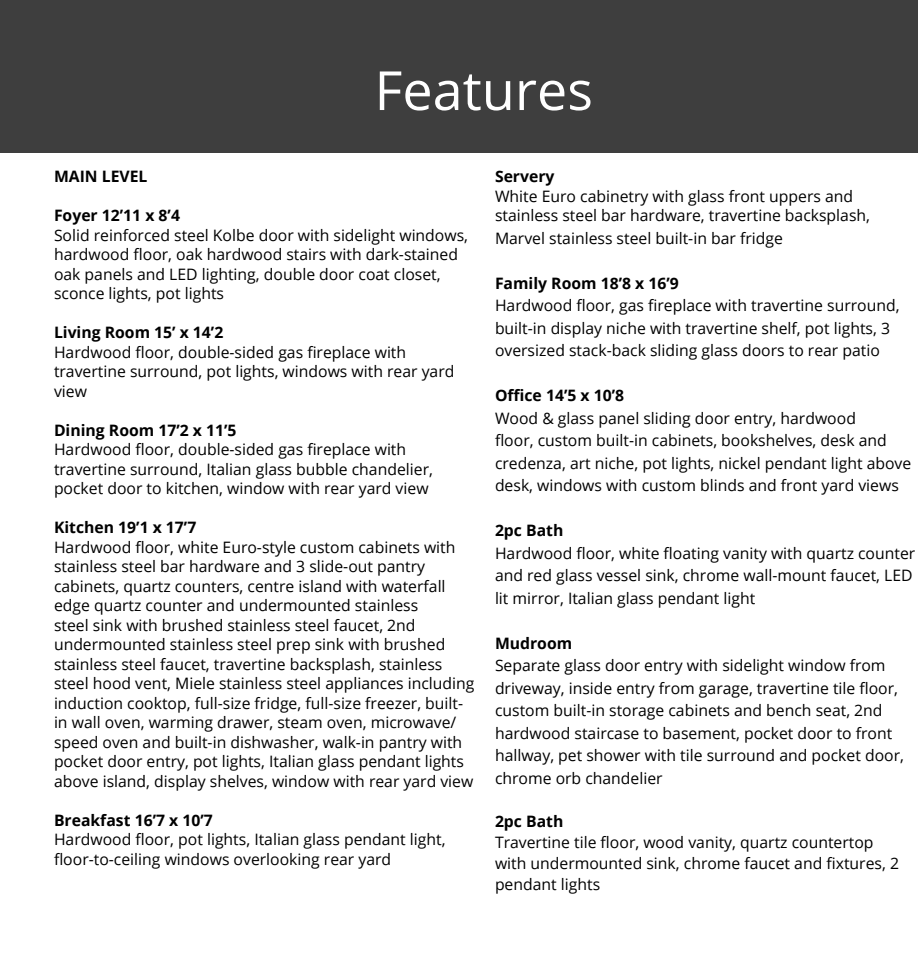
<style>
.page{position:relative;width:918px;height:972px;background:#fff}
.page>*{position:absolute;margin:0;border:0;box-sizing:border-box;transform-origin:0 0}
.t1{font:54px "Open Sans";color:#fff}
.t2{font:15.75px/19.5px "Open Sans";color:#000}
.t3{font:700 15.75px "Open Sans";color:#000}
</style>
<div class="page">
<div style="left:0;top:0;width:918px;height:152px;background:#3e3e3e"></div>
<h1 class="t1" style="left:374px;top:53px;width:220px">Features</h1>
<p class="t3" style="left:54px;top:165px;width:95px">MAIN LEVEL</p>
<p class="t3" style="left:54px;top:204px;width:128px">Foyer 12’11 x 8’4</p>
<p class="t2" style="left:54px;top:225px;width:416px">Solid reinforced steel Kolbe door with sidelight windows, hardwood floor, oak hardwood stairs with dark-stained oak panels and LED lighting, double door coat closet, sconce lights, pot lights</p>
<p class="t3" style="left:54px;top:321px;width:171px">Living Room 15’ x 14’2</p>
<p class="t2" style="left:54px;top:342px;width:402px">Hardwood floor, double-sided gas fireplace with travertine surround, pot lights, windows with rear yard view</p>
<p class="t3" style="left:54px;top:419px;width:184px">Dining Room 17’2 x 11’5</p>
<p class="t2" style="left:54px;top:439px;width:380px">Hardwood floor, double-sided gas fireplace with travertine surround, Italian glass bubble chandelier, pocket door to kitchen, window with rear yard view</p>
<p class="t3" style="left:54px;top:516px;width:144px">Kitchen 19’1 x 17’7</p>
<p class="t2" style="left:54px;top:537px;width:422px">Hardwood floor, white Euro-style custom cabinets with stainless steel bar hardware and 3 slide-out pantry cabinets, quartz counters, centre island with waterfall edge quartz counter and undermounted stainless<br>steel sink with brushed stainless steel faucet, 2nd undermounted stainless steel prep sink with brushed stainless steel faucet, travertine backsplash, stainless steel hood vent, Miele stainless steel appliances including induction cooktop, full-size fridge, full-size freezer, built&shy;in wall oven, warming drawer, steam oven, microwave/ speed oven and built-in dishwasher, walk-in pantry with pocket door entry, pot lights, Italian glass pendant lights above island, display shelves, window with rear yard view</p>
<p class="t3" style="left:54px;top:809px;width:160px">Breakfast 16’7 x 10’7</p>
<p class="t2" style="left:54px;top:829px;width:393px">Hardwood floor, pot lights, Italian glass pendant light, floor-to-ceiling windows overlooking rear yard</p>
<p class="t3" style="left:495px;top:165px;width:61px">Servery</p>
<p class="t2" style="left:495px;top:186px;width:377px">White Euro cabinetry with glass front uppers and stainless steel bar hardware, travertine backsplash,</p>
<p class="t2" style="left:495px;top:228px;width:289px">Marvel stainless steel built-in bar fridge</p>
<p class="t3" style="left:495px;top:272px;width:185px">Family Room 18’8 x 16’9</p>
<p class="t2" style="left:495px;top:294px;width:406px;line-height:22.5px">Hardwood floor, gas fireplace with travertine surround, built-in display niche with travertine shelf, pot lights, 3 oversized stack-back sliding glass doors to rear patio</p>
<p class="t3" style="left:495px;top:384px;width:131px">Office 14’5 x 10’8</p>
<p class="t2" style="left:495px;top:406px;width:418px;line-height:22.5px">Wood &amp; glass panel sliding door entry, hardwood<br>floor, custom built-in cabinets, bookshelves, desk and credenza, art niche, pot lights, nickel pendant light above desk, windows with custom blinds and front yard views</p>
<p class="t3" style="left:495px;top:519px;width:70px">2pc Bath</p>
<p class="t2" style="left:495px;top:541px;width:422px;line-height:22.5px">Hardwood floor, white floating vanity with quartz counter and red glass vessel sink, chrome wall-mount faucet, LED lit mirror, Italian glass pendant light</p>
<p class="t3" style="left:495px;top:632px;width:79px">Mudroom</p>
<p class="t2" style="left:495px;top:654px;width:410px;line-height:22.5px">Separate glass door entry with sidelight window from driveway, inside entry from garage, travertine tile floor, custom built-in storage cabinets and bench seat, 2nd hardwood staircase to basement, pocket door to front hallway, pet shower with tile surround and pocket door, chrome orb chandelier</p>
<p class="t3" style="left:495px;top:810px;width:70px">2pc Bath</p>
<p class="t2" style="left:495px;top:832px;width:406px;line-height:21px">Travertine tile floor, wood vanity, quartz countertop with undermounted sink, chrome faucet and fixtures, 2 pendant lights</p>
</div>
